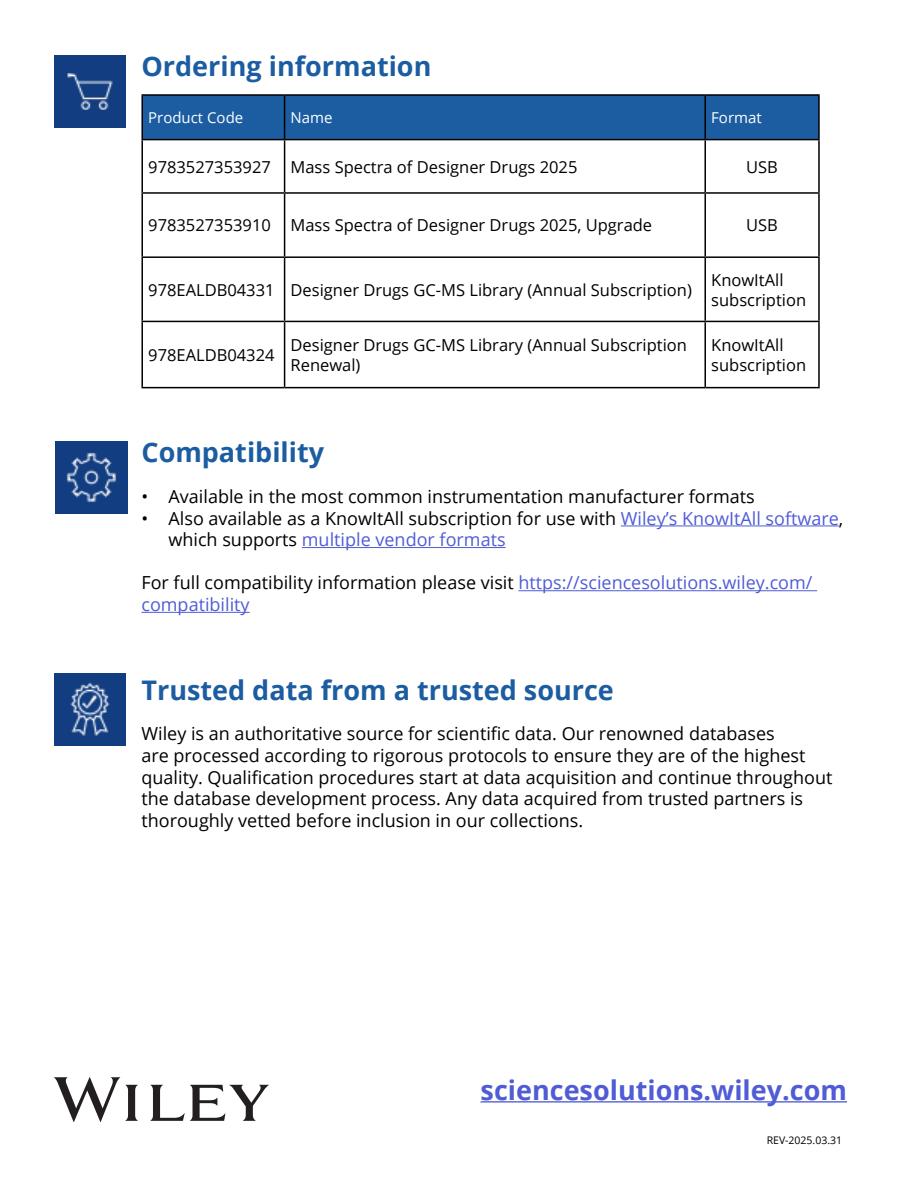
<style>
.page{position:relative;width:918px;height:1188px;background:#fff}
.page>*{position:absolute;margin:0;border:0;box-sizing:border-box;transform-origin:0 0}
.t1{font:700 27px "Open Sans";color:#1c5da2}
.t2{font:700 27px "Open Sans";color:#4f5cd6}
.t3{font:18px/21.6px "Open Sans";color:#000}
.t4{font:18px/21.6px "Open Sans";color:#4f5cd6}
.t5{font:16.5px/19.8px "Open Sans";color:#000}
.t6{font:15px "Open Sans";color:#fff}
.t7{font:10.5px "Open Sans";color:#000}
.s1{color:#4f5cd6}
.s2{color:#000}
</style>
<div class="page">
<div style="left:143px;top:96px;width:675px;height:43px;background:#1c5da2"></div>
<hr style="left:141px;top:94px;width:144px;height:2px;background:#000">
<hr style="left:141px;top:96px;width:2px;height:43px;background:#000">
<hr style="left:285px;top:94px;width:420px;height:2px;background:#000">
<hr style="left:284px;top:96px;width:1px;height:43px;background:#000">
<hr style="left:705px;top:94px;width:115px;height:2px;background:#000">
<hr style="left:704px;top:96px;width:2px;height:43px;background:#000">
<hr style="left:818px;top:96px;width:2px;height:43px;background:#000">
<hr style="left:141px;top:139px;width:144px;height:1px;background:#000">
<hr style="left:141px;top:140px;width:2px;height:52px;background:#000">
<hr style="left:285px;top:139px;width:420px;height:1px;background:#000">
<hr style="left:284px;top:140px;width:1px;height:52px;background:#000">
<hr style="left:705px;top:139px;width:115px;height:1px;background:#000">
<hr style="left:704px;top:140px;width:2px;height:52px;background:#000">
<hr style="left:818px;top:140px;width:2px;height:52px;background:#000">
<hr style="left:141px;top:192px;width:144px;height:2px;background:#000">
<hr style="left:141px;top:194px;width:2px;height:62px;background:#000">
<hr style="left:285px;top:192px;width:420px;height:2px;background:#000">
<hr style="left:284px;top:194px;width:1px;height:62px;background:#000">
<hr style="left:705px;top:192px;width:115px;height:2px;background:#000">
<hr style="left:704px;top:194px;width:2px;height:62px;background:#000">
<hr style="left:818px;top:194px;width:2px;height:62px;background:#000">
<hr style="left:141px;top:256px;width:144px;height:2px;background:#000">
<hr style="left:141px;top:258px;width:2px;height:63px;background:#000">
<hr style="left:285px;top:256px;width:420px;height:2px;background:#000">
<hr style="left:284px;top:258px;width:1px;height:63px;background:#000">
<hr style="left:705px;top:256px;width:115px;height:2px;background:#000">
<hr style="left:704px;top:258px;width:2px;height:63px;background:#000">
<hr style="left:818px;top:258px;width:2px;height:63px;background:#000">
<hr style="left:141px;top:321px;width:144px;height:1px;background:#000">
<hr style="left:141px;top:322px;width:2px;height:65px;background:#000">
<hr style="left:285px;top:321px;width:420px;height:1px;background:#000">
<hr style="left:284px;top:322px;width:1px;height:65px;background:#000">
<hr style="left:705px;top:321px;width:115px;height:1px;background:#000">
<hr style="left:704px;top:322px;width:2px;height:65px;background:#000">
<hr style="left:818px;top:322px;width:2px;height:65px;background:#000">
<hr style="left:141px;top:387px;width:144px;height:1px;background:#000">
<hr style="left:285px;top:387px;width:420px;height:1px;background:#000">
<hr style="left:705px;top:387px;width:115px;height:1px;background:#000">
<hr style="left:621px;top:526px;width:218px;height:1px;background:#4f5cd6">
<hr style="left:302px;top:547px;width:204px;height:1px;background:#4f5cd6">
<hr style="left:518px;top:590px;width:299px;height:1px;background:#4f5cd6">
<hr style="left:141px;top:612px;width:109px;height:1px;background:#4f5cd6">
<img style="left:54px;top:55px;width:72px;height:72px">
<img style="left:55px;top:442px;width:72px;height:72px">
<img style="left:54px;top:674px;width:72px;height:72px">
<svg style="left:54px;top:1077px;width:215px;height:45px"></svg>
<hr style="left:481px;top:1101px;width:366px;height:2px;background:#4f5cd6">
<p class="t1" style="left:141px;top:47px;width:291px">Ordering information</p>
<p class="t6" style="left:148px;top:107px;width:97px">Product Code</p>
<p class="t6" style="left:291px;top:107px;width:44px">Name</p>
<p class="t6" style="left:711px;top:107px;width:52px">Format</p>
<p class="t5" style="left:148px;top:156px;width:124px">9783527353927</p>
<p class="t5" style="left:291px;top:156px;width:288px">Mass Spectra of Designer Drugs 2025</p>
<p class="t5" style="left:746px;top:156px;width:33px">USB</p>
<p class="t5" style="left:148px;top:215px;width:124px">9783527353910</p>
<p class="t5" style="left:291px;top:215px;width:363px">Mass Spectra of Designer Drugs 2025, Upgrade</p>
<p class="t5" style="left:746px;top:215px;width:33px">USB</p>
<p class="t5" style="left:148px;top:279px;width:128px">978EALDB04331</p>
<p class="t5" style="left:291px;top:279px;width:403px">Designer Drugs GC-MS Library (Annual Subscription)</p>
<p class="t5" style="left:711px;top:269px;width:96px">KnowItAll subscription</p>
<p class="t5" style="left:148px;top:345px;width:128px">978EALDB04324</p>
<p class="t5" style="left:291px;top:335px;width:398px">Designer Drugs GC-MS Library (Annual Subscription<br>Renewal)</p>
<p class="t5" style="left:711px;top:335px;width:96px">KnowItAll subscription</p>
<p class="t1" style="left:141px;top:433px;width:184px">Compatibility</p>
<p class="t3" style="left:141px;top:485px;width:615px">• Available in the most common instrumentation manufacturer formats</p>
<p class="t3" style="left:168px;top:507px;width:676px;text-indent:-27px">• Also available as a KnowItAll subscription for use with <span class="s1">Wiley’s KnowItAll software</span>, which supports <span class="s1">multiple vendor formats</span></p>
<p class="t4" style="left:141px;top:572px;width:673px"><span class="s2">For full compatibility information please visit</span> https://sciencesolutions.wiley.com/ compatibility</p>
<p class="t1" style="left:141px;top:671px;width:474px">Trusted data from a trusted source</p>
<p class="t3" style="left:141px;top:723px;width:692px">Wiley is an authoritative source for scientific data. Our renowned databases<br>are processed according to rigorous protocols to ensure they are of the highest quality. Qualification procedures start at data acquisition and continue throughout the database development process. Any data acquired from trusted partners is thoroughly vetted before inclusion in our collections.</p>
<p class="t2" style="left:481px;top:1071px;width:368px">sciencesolutions.wiley.com</p>
<p class="t7" style="left:767px;top:1133px;width:77px">REV-2025.03.31</p>
</div>
